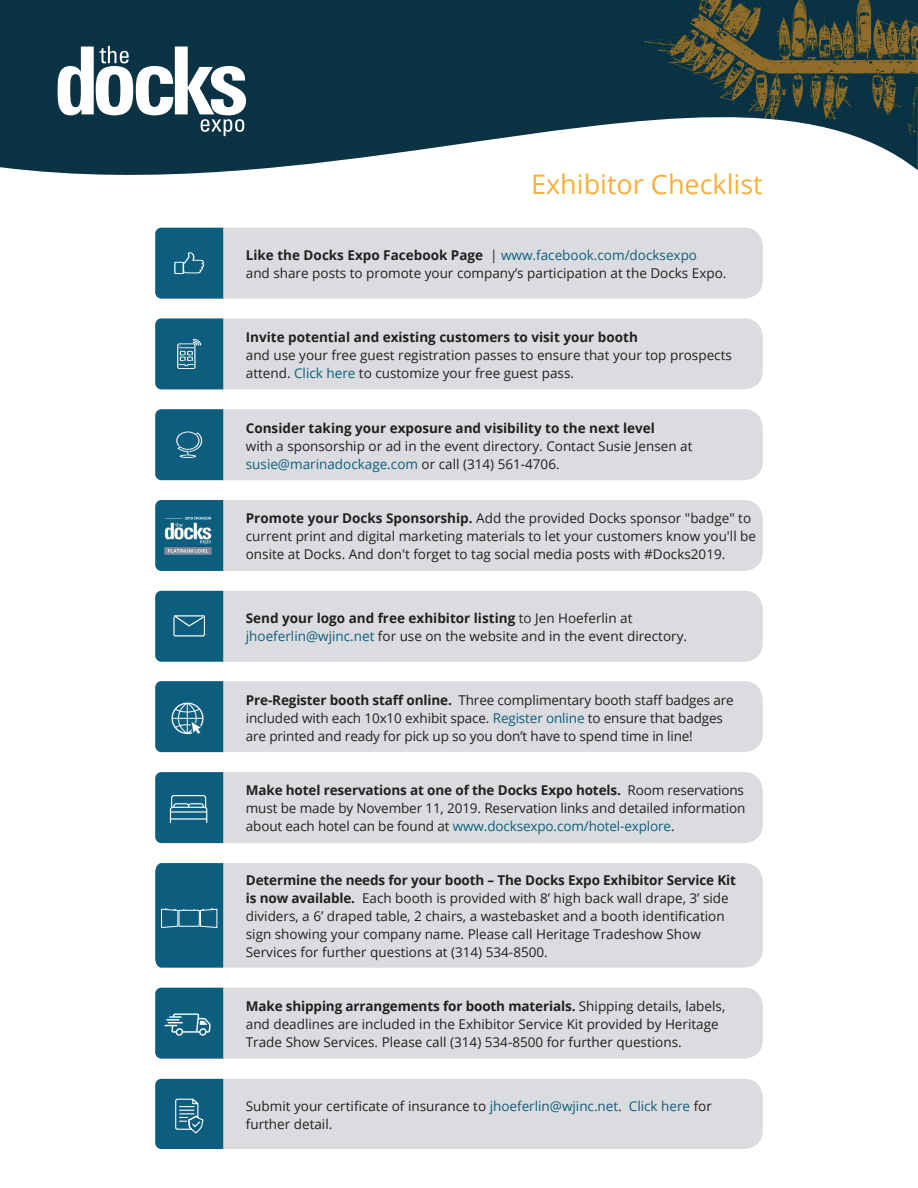
<style>
.page{position:relative;width:918px;height:1188px;background:#fff}
.page>*{position:absolute;margin:0;border:0;box-sizing:border-box;transform-origin:0 0}
.t1{font:27px "Open Sans";color:#f9af3a}
.t2{font:13.5px/18px "Open Sans";color:#231f20}
.t3{font:700 13.5px "Open Sans";color:#231f20}
.s1{font-weight:700}
.s2{color:#0d5e7e}
</style>
<div class="page">
<img style="left:0;top:0;width:918px;height:175px">
<svg style="left:57px;top:46px;width:189px;height:90px"></svg>
<svg style="left:155px;top:318px;width:608px;height:72px;background:#c6cfd5"></svg>
<svg style="left:155px;top:409px;width:608px;height:72px;background:#c5cfd5"></svg>
<div style="left:155px;top:500px;width:608px;height:71px;background:#dbdcdf"></div>
<svg style="left:155px;top:590px;width:608px;height:72px;background:#c5cfd5"></svg>
<svg style="left:155px;top:227px;width:608px;height:72px;background:#c5cfd5"></svg>
<svg style="left:155px;top:681px;width:608px;height:72px;background:#cbd3d8"></svg>
<img style="left:168px;top:699px;width:39px;height:41px">
<svg style="left:155px;top:772px;width:608px;height:72px;background:#c6cfd5"></svg>
<svg style="left:155px;top:863px;width:608px;height:286px;background:#cdd5da"></svg>
<img style="left:160px;top:507px;width:56px;height:57px">
<h1 class="t1" style="left:531px;top:165px;width:233px">Exhibitor Checklist</h1>
<p class="t2" style="left:246px;top:246px;width:482px"><span class="s1">Like the Docks Expo Facebook Page</span> | <span class="s2">www.facebook.com/docksexpo<br></span>and share posts to promote your company’s participation at the Docks Expo.</p>
<p class="t3" style="left:246px;top:327px;width:394px">Invite potential and existing customers to visit your booth</p>
<p class="t2" style="left:246px;top:346px;width:488px">and use your free guest registration passes to ensure that your top prospects attend. <span class="s2">Click here</span> to customize your free guest pass.</p>
<p class="t3" style="left:246px;top:418px;width:411px">Consider taking your exposure and visibility to the next level</p>
<p class="t2" style="left:246px;top:436px;width:448px">with a sponsorship or ad in the event directory. Contact Susie Jensen at <span class="s2">susie@marinadockage.com</span> or call (314) 561-4706.</p>
<p class="t2" style="left:246px;top:509px;width:512px"><span class="s1">Promote your Docks Sponsorship.</span> Add the provided Docks sponsor "badge" to current print and digital marketing materials to let your customers know you'll be onsite at Docks. And don't forget to tag social media posts with #Docks2019.</p>
<p class="t2" style="left:246px;top:609px;width:443px"><span class="s1">Send your logo and free exhibitor listing</span> to Jen Hoeferlin at <span class="s2">jhoeferlin@wjinc.net</span> for use on the website and in the event directory.</p>
<p class="t2" style="left:246px;top:690px;width:490px"><span class="s1">Pre-Register booth staff online.</span> Three complimentary booth staff badges are included with each 10x10 exhibit space. <span class="s2">Register online</span> to ensure that badges are printed and ready for pick up so you don’t have to spend time in line!</p>
<p class="t2" style="left:246px;top:781px;width:501px;text-align:justify"><span class="s1">Make hotel reservations at one of the Docks Expo hotels.</span> Room reservations must be made by November 11, 2019. Reservation links and detailed information about each hotel can be found at <span class="s2">www.docksexpo.com/hotel-explore</span>.</p>
<p class="t2" style="left:246px;top:870px;width:492px"><span class="s1">Determine the needs for your booth – The Docks Expo Exhibitor Service Kit is now available.</span> Each booth is provided with 8’ high back wall drape, 3’ side dividers, a 6’ draped table, 2 chairs, a wastebasket and a booth identification sign showing your company name. Please call Heritage Tradeshow Show Services for further questions at (314) 534-8500.</p>
<p class="t2" style="left:246px;top:997px;width:481px"><span class="s1">Make shipping arrangements for booth materials.</span> Shipping details, labels, and deadlines are included in the Exhibitor Service Kit provided by Heritage<br>Trade Show Services. Please call (314) 534-8500 for further questions.</p>
<p class="t2" style="left:246px;top:1096px;width:468px">Submit your certificate of insurance to <span class="s2">jhoeferlin@wjinc.net</span>. <span class="s2">Click here</span> for further detail.</p>
</div>
